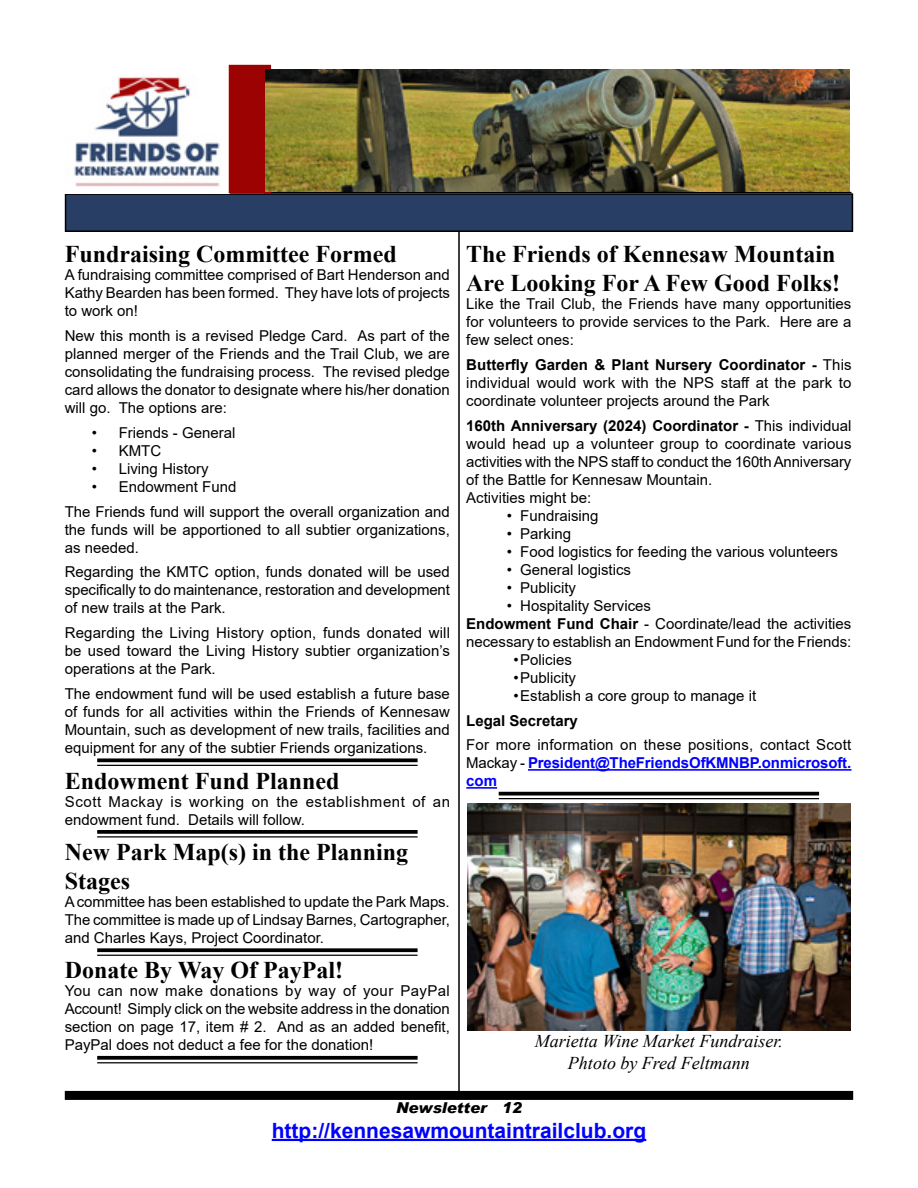
<style>
.page{position:relative;width:918px;height:1188px;background:#fff}
.page>*{position:absolute;margin:0;border:0;box-sizing:border-box;transform-origin:0 0}
.t1{font:700 24px/28.8px "Times New Roman";color:#000}
.t2{font:700 21px "Arial";color:#00f}
.t3{font:italic 18px/21.6px "Times New Roman";color:#000;text-align:center}
.t4{font:15px/18px "Arial";color:#000;text-align:justify}
.t5{font:15px/18px "Arial";letter-spacing:.035em;color:#000}
.t6{font:700 15px "Arial";color:#000}
.t7{font:italic 900 15px "Arial";color:#000}
.s1{font-weight:700}
.s2{font-weight:700;color:#00f}
</style>
<div class="page">
<div style="left:65px;top:1091px;width:788px;height:9px;background:#000"></div>
<hr style="left:272px;top:1139px;width:374px;height:2px;background:#00f">
<div style="left:66px;top:194px;width:786px;height:37px;background:#283e65"></div>
<div style="left:65px;top:193px;width:788px;height:39px;border:2px solid #000"></div>
<hr style="left:264px;top:192px;width:587px;height:1px;background:#000">
<img style="left:74px;top:65px;width:155px;height:128px">
<div style="left:229px;top:65px;width:42px;height:128px;background:#9c0202"></div>
<img style="left:265px;top:69px;width:585px;height:123px">
<hr style="left:458px;top:232px;width:2px;height:861px;background:#000">
<svg style="left:97px;top:758px;width:321px;height:4px"></svg>
<hr style="left:97px;top:765px;width:321px;height:1px;background:#000">
<svg style="left:97px;top:830px;width:321px;height:4px"></svg>
<hr style="left:97px;top:836px;width:321px;height:2px;background:#000">
<svg style="left:97px;top:948px;width:321px;height:4px"></svg>
<hr style="left:97px;top:955px;width:321px;height:1px;background:#000">
<svg style="left:97px;top:1056px;width:321px;height:4px"></svg>
<hr style="left:97px;top:1062px;width:321px;height:1px;background:#000">
<hr style="left:528px;top:769px;width:323px;height:2px;background:#00f">
<svg style="left:499px;top:792px;width:320px;height:4px"></svg>
<hr style="left:499px;top:798px;width:320px;height:1px;background:#000">
<hr style="left:466px;top:787px;width:31px;height:2px;background:#00f">
<img style="left:467px;top:804px;width:384px;height:226px">
<h1 class="t1" style="left:65px;top:239px;width:333px">Fundraising Committee Formed</h1>
<p class="t4" style="left:65px;top:266px;width:387px">A fundraising committee comprised of Bart Henderson and Kathy Bearden has been formed. They have lots of projects to work on!</p>
<p class="t4" style="left:65px;top:327px;width:387px">New this month is a revised Pledge Card. As part of the planned merger of the Friends and the Trail Club, we are consolidating the fundraising process. The revised pledge card allows the donator to designate where his/her donation will go. The options are:</p>
<p class="t4" style="left:92px;top:424px;width:145px">• Friends - General</p>
<p class="t4" style="left:92px;top:442px;width:71px">• KMTC</p>
<p class="t4" style="left:92px;top:460px;width:119px">• Living History</p>
<p class="t4" style="left:65px;top:474px;width:387px;line-height:24.8px;text-indent:27px">• Endowment Fund<br>The Friends fund will support the overall organization and</p>
<p class="t4" style="left:65px;top:520px;width:387px">the funds will be apportioned to all subtier organizations, as needed.</p>
<p class="t4" style="left:65px;top:563px;width:387px">Regarding the KMTC option, funds donated will be used specifically to do maintenance, restoration and development of new trails at the Park.</p>
<p class="t4" style="left:65px;top:624px;width:387px">Regarding the Living History option, funds donated will be used toward the Living History subtier organization’s operations at the Park.</p>
<p class="t4" style="left:65px;top:685px;width:387px">The endowment fund will be used establish a future base of funds for all activities within the Friends of Kennesaw Mountain, such as development of new trails, facilities and equipment for any of the subtier Friends organizations.</p>
<h1 class="t1" style="left:65px;top:765px;width:276px">Endowment Fund Planned</h1>
<p class="t5" style="left:65px;top:792px;width:387px">Scott Mackay is working on the establishment of an endowment fund. Details will follow.</p>
<h1 class="t1" style="left:65px;top:837px;width:345px">New Park Map(s) in the Planning<br>Stages</h1>
<p class="t4" style="left:65px;top:893px;width:387px">A committee has been established to update the Park Maps.<br>The committee is made up of Lindsay Barnes, Cartographer, and Charles Kays, Project Coordinator.</p>
<h1 class="t1" style="left:65px;top:955px;width:280px">Donate By Way Of PayPal!</h1>
<p class="t4" style="left:65px;top:982px;width:387px">You can now make donations by way of your PayPal Account! Simply click on the website address in the donation section on page 17, item # 2. And as an added benefit, PayPal does not deduct a fee for the donation!</p>
<h1 class="t1" style="left:466px;top:239px;width:375px">The Friends of Kennesaw Mountain<br>Are Looking For A Few Good Folks!</h1>
<p class="t4" style="left:466px;top:295px;width:387px">Like the Trail Club, the Friends have many opportunities for volunteers to provide services to the Park. Here are a few select ones:</p>
<p class="t4" style="left:466px;top:356px;width:387px"><span class="s1">Butterfly Garden &amp; Plant Nursery Coordinator -</span> This individual would work with the NPS staff at the park to coordinate volunteer projects around the Park</p>
<p class="t4" style="left:466px;top:416px;width:387px;text-align:left"><span class="s1">160th Anniversary (2024) Coordinator -</span> This individual would head up a volunteer group to coordinate various activities with the NPS staff to conduct the 160thAnniversary of the Battle for Kennesaw Mountain.<br>Activities might be:</p>
<p class="t4" style="left:507px;top:506px;width:93px">• Fundraising</p>
<p class="t4" style="left:507px;top:524px;width:66px">• Parking</p>
<p class="t4" style="left:507px;top:542px;width:333px">• Food logistics for feeding the various volunteers</p>
<p class="t4" style="left:507px;top:560px;width:126px">• General logistics</p>
<p class="t4" style="left:507px;top:578px;width:71px">• Publicity</p>
<p class="t4" style="left:466px;top:596px;width:387px;text-align:left;text-indent:40px">• Hospitality Services<br><span class="s1">Endowment Fund Chair</span> - Coordinate/lead the activities necessary to establish an Endowment Fund for the Friends:</p>
<p class="t4" style="left:514px;top:650px;width:60px">• Policies</p>
<p class="t4" style="left:514px;top:668px;width:64px">• Publicity</p>
<p class="t4" style="left:514px;top:686px;width:244px">• Establish a core group to manage it</p>
<p class="t6" style="left:466px;top:710px;width:113px">Legal Secretary</p>
<p class="t4" style="left:466px;top:736px;width:387px">For more information on these positions, contact Scott Mackay - <span class="s2">President@TheFriendsOfKMNBP.onmicrosoft. com</span></p>
<p class="t3" style="left:535px;top:1030px;width:249px">Marietta Wine Market Fundraiser.<br>Phtoto by Fred Feltmann</p>
<p class="t7" style="left:396px;top:1098px;width:127px">Newsletter 12</p>
<h2 class="t2" style="left:272px;top:1116px;width:376px">http://kennesawmountaintrailclub.org</h2>
</div>
